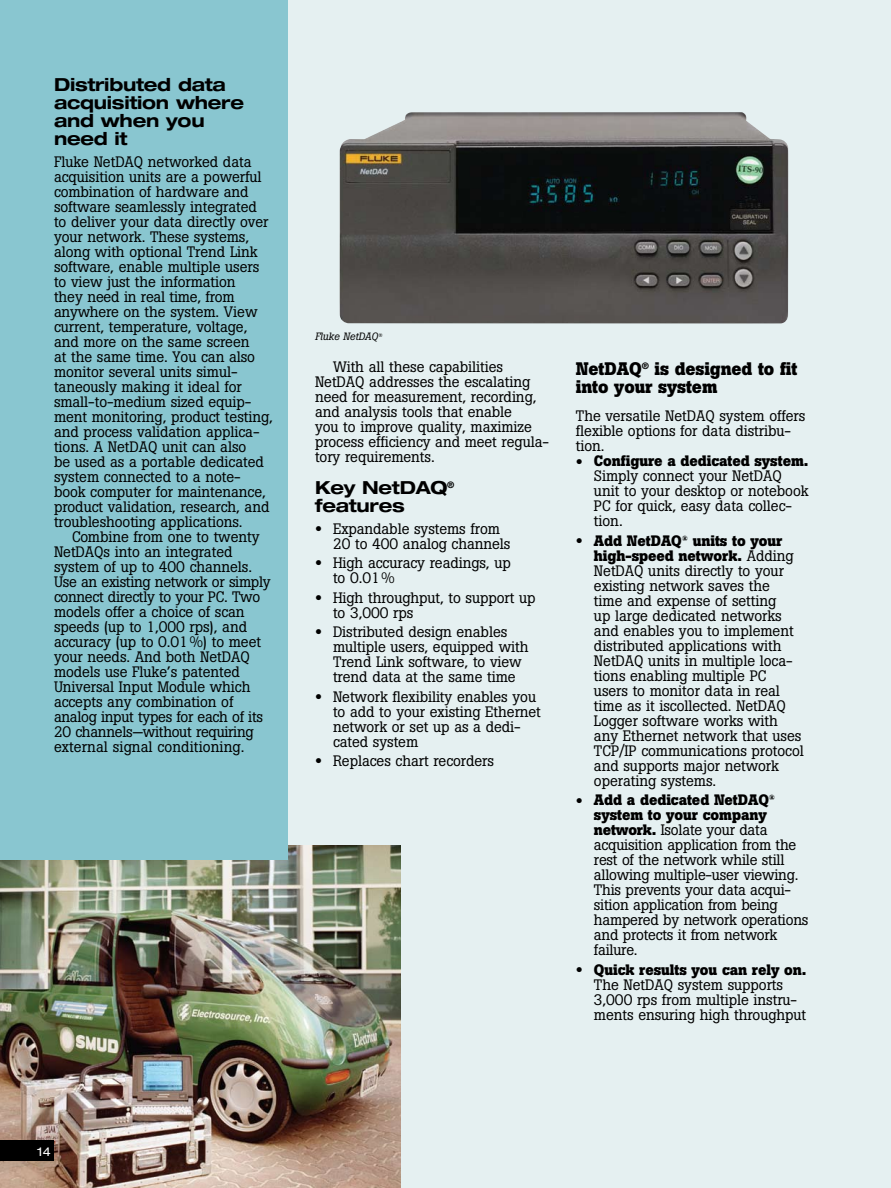
<style>
.page{position:relative;width:891px;height:1188px;background:#fff}
.page>*{position:absolute;margin:0;border:0;box-sizing:border-box;transform-origin:0 0}
.t1{font:700 expanded 18px/18px "Helvetica Neue";letter-spacing:-.015em;color:#000}
.t2{font:700 18px/18px "Boton";letter-spacing:-.005em;color:#000}
.t3{font:15px/15px "Boton";letter-spacing:-.005em;color:#000}
.t4{font:expanded 12px "Helvetica Neue";color:#fff}
.t5{font:italic 10.5px "Boton";color:#000}
.s1{font-size:21px}
.s2{font-weight:700}
</style>
<div class="page">
<div style="left:213px;top:0;width:678px;height:1188px;background:#e5f0f1"></div>
<img style="left:0;top:845px;width:401px;height:343px">
<div style="left:0;top:0;width:288px;height:859px;background:#89c6d0"></div>
<img style="left:340px;top:112px;width:448px;height:211px">
<div style="left:0;top:1141px;width:54px;height:20px;background:#000"></div>
<p class="t1" style="left:54px;top:75px;width:191px">Distributed data acquisition where and when you need it</p>
<p class="t3" style="left:54px;top:154px;width:220px">Fluke NetDAQ networked data acquisition units are a powerful combination of hardware and software seamlessly integrated to deliver your data directly over your network. These systems, along with optional Trend Link software, enable multiple users to view just the information<br>they need in real time, from anywhere on the system. View current, temperature, voltage, and more on the same screen<br>at the same time. You can also monitor several units simul&shy;taneously making it ideal for small-to-medium sized equip&shy;ment monitoring, product testing, and process validation applica&shy;tions. A NetDAQ unit can also<br>be used as a portable dedicated system connected to a note&shy;book computer for maintenance, product validation, research, and troubleshooting applications.</p>
<p class="t3" style="left:54px;top:529px;width:218px;text-indent:18px">Combine from one to twenty<br>NetDAQs into an integrated system of up to 400 channels.<br>Use an existing network or simply connect directly to your PC. Two models offer a choice of scan speeds (up to 1,000 rps), and accuracy (up to 0.01%) to meet your needs. And both NetDAQ models use Fluke’s patented<br>Universal Input Module which accepts any combination of analog input types for each of its<br>20 channels—without requiring external signal conditioning.</p>
<p class="t5" style="left:315px;top:330px;width:69px">Fluke NetDAQ<sup>®</sup></p>
<p class="t3" style="left:315px;top:359px;width:236px;text-indent:18px">With all these capabilities<br>NetDAQ addresses the escalating need for measurement, recording, and analysis tools that enable<br>you to improve quality, maximize process efficiency and meet regula&shy;tory requirements.</p>
<p class="t1" style="left:315px;top:478px;width:141px">Key NetDAQ<sup>® </sup>features</p>
<p class="t3" style="left:333px;top:521px;width:179px;text-indent:-18px"><span class="s1">•</span> Expandable systems from<br>20 to 400 analog channels</p>
<p class="t3" style="left:333px;top:555px;width:179px;text-indent:-18px"><span class="s1">•</span> High accuracy readings, up to 0.01%</p>
<p class="t3" style="left:333px;top:590px;width:204px;text-indent:-18px"><span class="s1">•</span> High throughput, to support up to 3,000 rps</p>
<p class="t3" style="left:333px;top:624px;width:197px;text-indent:-18px"><span class="s1">•</span> Distributed design enables multiple users, equipped with<br>Trend Link software, to view trend data at the same time</p>
<p class="t3" style="left:333px;top:689px;width:210px;text-indent:-18px"><span class="s1">•</span> Network flexibility enables you to add to your existing Ethernet network or set up as a dedi&shy;cated system</p>
<p class="t3" style="left:315px;top:753px;width:180px"><span class="s1">•</span> Replaces chart recorders</p>
<p class="t2" style="left:576px;top:360px;width:223px">NetDAQ<sup>®</sup> is designed to fit into your system</p>
<p class="t3" style="left:576px;top:409px;width:231px">The versatile NetDAQ system offers flexible options for data distribu&shy;tion.</p>
<p class="t3" style="left:594px;top:454px;width:216px;text-indent:-18px"><span class="s1">•</span> <span class="s2">Configure a dedicated system.<br></span>Simply connect your NetDAQ unit to your desktop or notebook<br>PC for quick, easy data collec&shy;tion.</p>
<p class="t3" style="left:594px;top:533px;width:211px;text-indent:-18px"><span class="s1">•</span> <span class="s2">Add NetDAQ</span><sup>®</sup> <span class="s2">units to your high-speed network.</span> Adding<br>NetDAQ units directly to your existing network saves the<br>time and expense of setting<br>up large dedicated networks and enables you to implement distributed applications with<br>NetDAQ units in multiple loca&shy;tions enabling multiple PC users to monitor data in real time as it iscollected. NetDAQ<br>Logger software works with any Ethernet network that uses<br>TCP/IP communications protocol and supports major network operating systems.</p>
<p class="t3" style="left:594px;top:793px;width:216px;text-indent:-18px"><span class="s1">•</span> <span class="s2">Add a dedicated NetDAQ</span><sup>® </sup><span class="s2">system to your company network.</span> Isolate your data acquisition application from the rest of the network while still allowing multiple-user viewing.<br>This prevents your data acqui&shy;sition application from being hampered by network operations and protects it from network failure.</p>
<p class="t3" style="left:594px;top:962px;width:214px;text-indent:-18px"><span class="s1">•</span> <span class="s2">Quick results you can rely on.<br></span>The NetDAQ system supports<br>3,000 rps from multiple instru&shy;ments ensuring high throughput</p>
<p class="t4" style="left:38px;top:1144px;width:15px">14</p>
</div>
